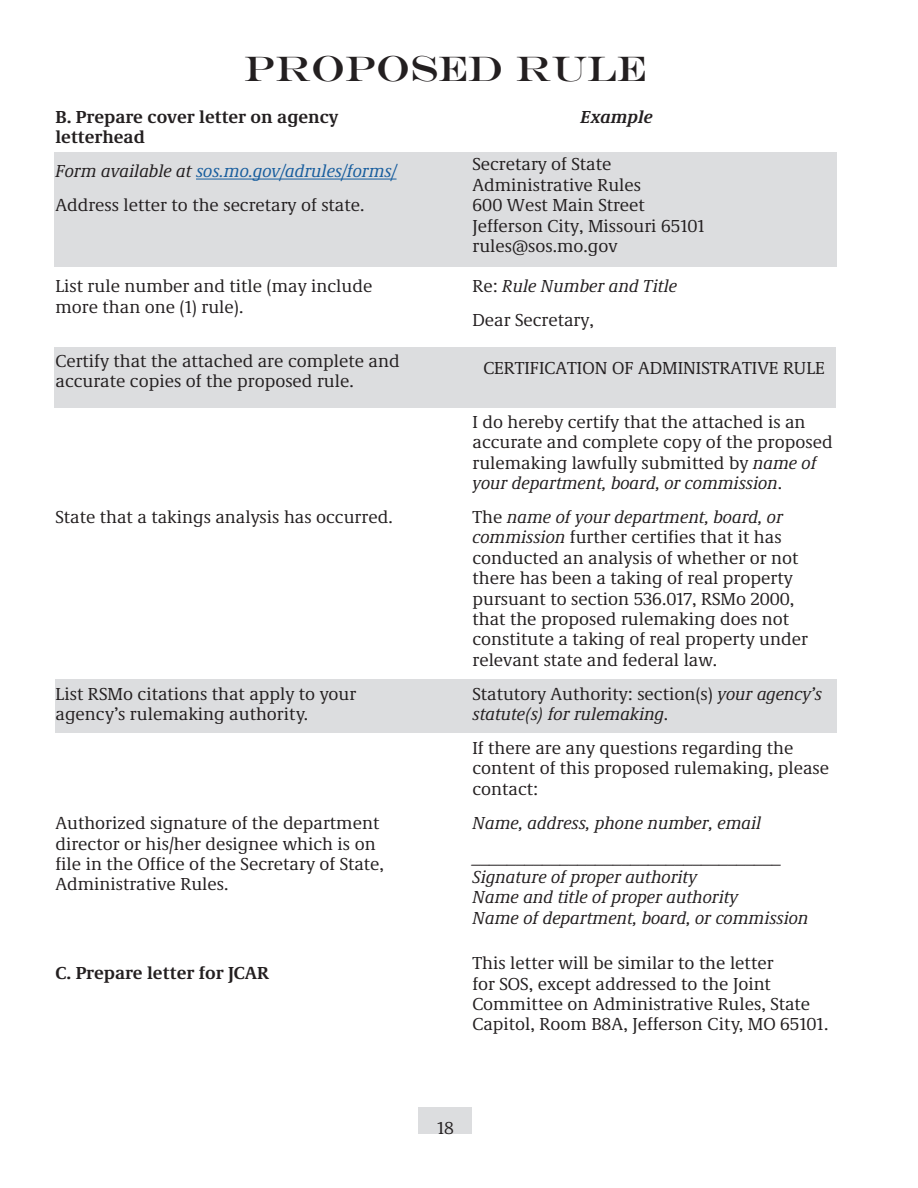
<style>
.page{position:relative;width:918px;height:1188px;background:#fff}
.page>*{position:absolute;margin:0;border:0;box-sizing:border-box;transform-origin:0 0}
.t1{font:36px "Engravers";color:#231f20}
.t2{font:18px/20.4px "Demos Next Pro";color:#231f20}
.t3{font:italic 18px/20.4px "Demos Next Pro";color:#231f20}
.t4{font:700 18px/20.4px "Demos Next Pro";color:#231f20}
.t5{font:italic 18px "Demos Next Pro";color:#175d9e}
.t6{font:italic 700 18px "Demos Next Pro";color:#231f20}
.s1{color:#231f20}
.s2{font-style:normal}
.s3{font-style:italic}
</style>
<div class="page">
<div style="left:418px;top:1107px;width:54px;height:27px;background:#dcdddf"></div>
<div style="left:54px;top:153px;width:783px;height:114px;background:#dcdddf"></div>
<div style="left:56px;top:679px;width:781px;height:54px;background:#dcdddf"></div>
<div style="left:54px;top:348px;width:782px;height:60px;background:#dcdddf"></div>
<hr style="left:196px;top:179px;width:201px;height:1px;background:#175d9e">
<p class="t1" style="left:244px;top:47px;width:404px">PROPOSED RULE</p>
<p class="t4" style="left:56px;top:106px;width:285px">B. Prepare cover letter on agency letterhead</p>
<p class="t5" style="left:56px;top:159px;width:343px"><span class="s1">Form available at</span> sos.mo.gov/adrules/forms/</p>
<p class="t2" style="left:56px;top:194px;width:308px">Address letter to the secretary of state.</p>
<p class="t6" style="left:580px;top:104px;width:73px">Example</p>
<p class="t2" style="left:472px;top:153px;width:140px">Secretary of State</p>
<p class="t2" style="left:472px;top:174px;width:170px">Administrative Rules</p>
<p class="t2" style="left:472px;top:194px;width:174px">600 West Main Street</p>
<p class="t2" style="left:472px;top:214px;width:233px">Jefferson City, Missouri 65101</p>
<p class="t2" style="left:472px;top:235px;width:147px">rules@sos.mo.gov</p>
<p class="t3" style="left:472px;top:275px;width:206px"><span class="s2">Re:</span> Rule Number and Title</p>
<p class="t2" style="left:472px;top:309px;width:123px">Dear Secretary,</p>
<p class="t2" style="left:483px;top:357px;width:343px">CERTIFICATION OF ADMINISTRATIVE RULE</p>
<p class="t2" style="left:56px;top:275px;width:318px">List rule number and title (may include more than one (1) rule).</p>
<p class="t2" style="left:56px;top:350px;width:346px">Certify that the attached are complete and accurate copies of the proposed rule.</p>
<p class="t2" style="left:56px;top:505px;width:337px">State that a takings analysis has occurred.</p>
<p class="t2" style="left:56px;top:683px;width:302px">List RSMo citations that apply to your agency’s rulemaking authority.</p>
<p class="t2" style="left:56px;top:812px;width:330px">Authorized signature of the department director or his/her designee which is on file in the Office of the Secretary of State, Administrative Rules.</p>
<p class="t4" style="left:56px;top:961px;width:215px">C. Prepare letter for JCAR</p>
<p class="t2" style="left:472px;top:411px;width:362px">I do hereby certify that the attached is an accurate and complete copy of the proposed rulemaking lawfully submitted by <span class="s3">name of your department, board, or commission</span>.</p>
<p class="t2" style="left:472px;top:506px;width:337px">The <span class="s3">name of your department, board, or commission</span> further certifies that it has conducted an analysis of whether or not there has been a taking of real property pursuant to section 536.017, RSMo 2000, that the proposed rulemaking does not constitute a taking of real property under relevant state and federal law.</p>
<p class="t3" style="left:472px;top:683px;width:351px"><span class="s2">Statutory Authority: section(s)</span> your agency’s statute(s) for rulemaking<span class="s2">.</span></p>
<p class="t2" style="left:472px;top:737px;width:358px">If there are any questions regarding the content of this proposed rulemaking, please contact:</p>
<p class="t3" style="left:472px;top:812px;width:290px">Name, address, phone number, email</p>
<p class="t3" style="left:472px;top:845px;width:311px">___________________________________</p>
<p class="t3" style="left:472px;top:866px;width:226px">Signature of proper authority</p>
<p class="t3" style="left:472px;top:886px;width:267px">Name and title of proper authority</p>
<p class="t3" style="left:472px;top:907px;width:338px">Name of department, board, or commission</p>
<p class="t2" style="left:472px;top:952px;width:355px">This letter will be similar to the letter<br>for SOS, except addressed to the Joint Committee on Administrative Rules, State Capitol, Room B8A, Jefferson City, MO 65101.</p>
<p class="t2" style="left:437px;top:1117px;width:18px">18</p>
</div>
